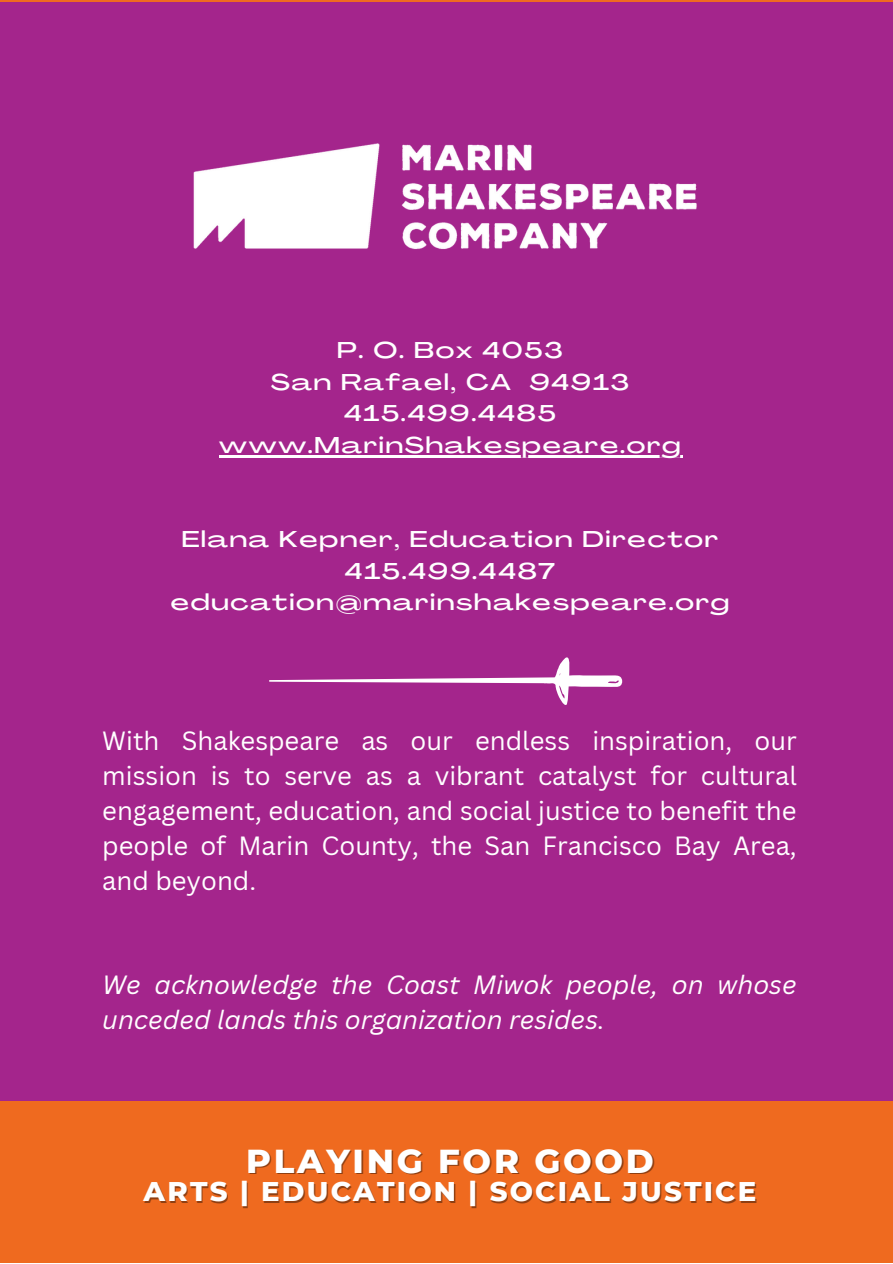
<style>
.page{position:relative;width:893px;height:1264px;background:#fff}
.page>*{position:absolute;margin:0;border:0;box-sizing:border-box;transform-origin:0 0}
.t1{font:800 33.9px "Montserrat";letter-spacing:.08em;color:#fff}
.t2{font:800 27.6px "Montserrat";letter-spacing:.08em;color:#fff}
.t3{font:25.65px/34.8px "Canva Sans";color:#fff;text-align:justify}
.t4{font:italic 25.65px/34.8px "Canva Sans";color:#fff}
.t5{font:500 22.5px/31.5px "Agrandir Grand";letter-spacing:.08em;color:#fff;text-align:center}
</style>
<div class="page">
<div style="left:0;top:0;width:892px;height:1262px;background:#ef6a1f"></div>
<div style="left:0;top:3px;width:892px;height:1097px;background:#a4258c"></div>
<img style="left:193px;top:143px;width:504px;height:107px">
<svg style="left:269px;top:657px;width:354px;height:48px"></svg>
<hr style="left:219px;top:455px;width:463px;height:2px;background:#fff">
<p class="t5" style="left:219px;top:337px;width:463px">P. O. Box 4053<br>San Rafael, CA 94913<br>415.499.4485 www.MarinShakespeare.org</p>
<p class="t5" style="left:171px;top:525px;width:560px">Elana Kepner, Education Director<br>415.499.4487 education@marinshakespeare.org</p>
<p class="t3" style="left:102px;top:723px;width:696px">With Shakespeare as our endless inspiration, our mission is to serve as a vibrant catalyst for cultural engagement, education, and social justice to benefit the people of Marin County, the San Francisco Bay Area, and beyond.</p>
<p class="t4" style="left:102px;top:966px;width:695px">We acknowledge the Coast Miwok people, on whose unceded lands this organization resides.</p>
<h1 class="t1" style="left:246px;top:1140px;width:409px">PLAYING FOR GOOD</h1>
<p class="t2" style="left:143px;top:1174px;width:614px">ARTS | EDUCATION | SOCIAL JUSTICE</p>
</div>
